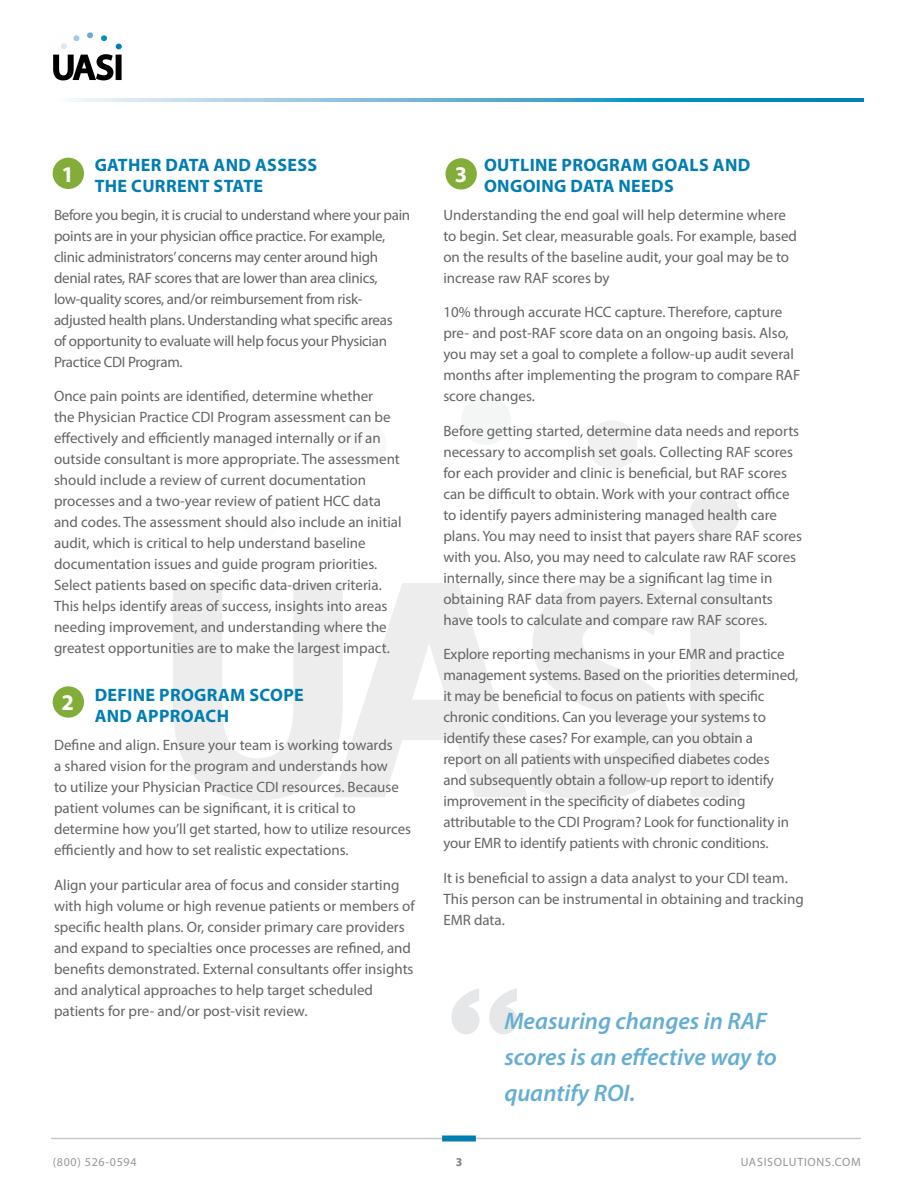
<style>
.page{position:relative;width:918px;height:1188px;background:#fff}
.page>*{position:absolute;margin:0;border:0;box-sizing:border-box;transform-origin:0 0}
.t1{font:italic 600 24px/36px "Myriad Pro";color:#65aed3}
.t2{font:700 22.5px "Myriad Pro";color:#fff}
.t3{font:700 18px/21px "Myriad Pro";letter-spacing:.02em;color:#007db1}
.t4{font:15px/21px "Myriad Pro";color:#636466}
.t5{font:15px/21px "Myriad Pro";letter-spacing:-.02em;color:#636466}
.t6{font:12px "Myriad Pro";letter-spacing:.06em;color:#939598}
.t7{font:700 12px "Myriad Pro";color:#808285}
</style>
<div class="page">
<hr style="left:51px;top:1138px;width:810px;height:1px;background:#c7c8ca">
<div style="left:442px;top:1136px;width:34px;height:6px;background:#007db1"></div>
<div style="left:690px;top:490px;width:50px;height:49px;background:#ededed;border-radius:50%"></div>
<svg style="left:588px;top:421px;width:49px;height:48px"></svg>
<svg style="left:462px;top:396px;width:49px;height:48px"></svg>
<svg style="left:173px;top:580px;width:567px;height:221px;fill:#ededed"></svg>
<svg style="left:451px;top:988px;width:66px;height:46px"></svg>
<div style="left:53px;top:158px;width:31px;height:31px;background:#81ad38;border-radius:50%"></div>
<div style="left:53px;top:686px;width:31px;height:32px;background:#81ad38;border-radius:50%"></div>
<div style="left:446px;top:158px;width:31px;height:32px;background:#81ad38;border-radius:50%"></div>
<svg style="left:53px;top:32px;width:69px;height:48px"></svg>
<svg style="left:74px;top:98px;width:790px;height:4px;background:#61b1d3"></svg>
<p class="t3" style="left:95px;top:154px;width:224px">GATHER DATA AND ASSESS<br>THE CURRENT STATE</p>
<p class="t5" style="left:54px;top:204px;width:358px">Before you begin, it is crucial to understand where your pain points are in your physician office practice. For example, clinic administrators’ concerns may center around high denial rates, RAF scores that are lower than area clinics, low-quality scores, and/or reimbursement from risk&shy;adjusted health plans. Understanding what specific areas<br>of opportunity to evaluate will help focus your Physician Practice CDI Program.</p>
<p class="t4" style="left:54px;top:386px;width:349px">Once pain points are identified, determine whether<br>the Physician Practice CDI Program assessment can be effectively and efficiently managed internally or if an outside consultant is more appropriate. The assessment should include a review of current documentation processes and a two-year review of patient HCC data and codes. The assessment should also include an initial audit, which is critical to help understand baseline documentation issues and guide program priorities.<br>Select patients based on specific data-driven criteria.<br>This helps identify areas of success, insights into areas needing improvement, and understanding where the greatest opportunities are to make the largest impact.</p>
<p class="t3" style="left:95px;top:684px;width:211px">DEFINE PROGRAM SCOPE<br>AND APPROACH</p>
<p class="t4" style="left:54px;top:734px;width:359px">Define and align. Ensure your team is working towards<br>a shared vision for the program and understands how<br>to utilize your Physician Practice CDI resources. Because patient volumes can be significant, it is critical to determine how you’ll get started, how to utilize resources efficiently and how to set realistic expectations.</p>
<p class="t4" style="left:54px;top:874px;width:362px">Align your particular area of focus and consider starting with high volume or high revenue patients or members of specific health plans. Or, consider primary care providers and expand to specialties once processes are refined, and benefits demonstrated. External consultants offer insights and analytical approaches to help target scheduled patients for pre- and/or post-visit review.</p>
<h2 class="t2" style="left:61px;top:160px;width:14px">1</h2>
<h2 class="t2" style="left:61px;top:688px;width:14px">2</h2>
<p class="t3" style="left:484px;top:154px;width:268px">OUTLINE PROGRAM GOALS AND<br>ONGOING DATA NEEDS</p>
<p class="t4" style="left:443px;top:204px;width:355px">Understanding the end goal will help determine where to begin. Set clear, measurable goals. For example, based on the results of the baseline audit, your goal may be to increase raw RAF scores by</p>
<p class="t4" style="left:443px;top:302px;width:358px">10% through accurate HCC capture. Therefore, capture pre- and post-RAF score data on an ongoing basis. Also, you may set a goal to complete a follow-up audit several months after implementing the program to compare RAF score changes.</p>
<p class="t4" style="left:443px;top:420px;width:360px">Before getting started, determine data needs and reports necessary to accomplish set goals. Collecting RAF scores for each provider and clinic is beneficial, but RAF scores can be difficult to obtain. Work with your contract office to identify payers administering managed health care plans. You may need to insist that payers share RAF scores with you. Also, you may need to calculate raw RAF scores internally, since there may be a significant lag time in obtaining RAF data from payers. External consultants have tools to calculate and compare raw RAF scores.</p>
<p class="t4" style="left:443px;top:644px;width:356px">Explore reporting mechanisms in your EMR and practice management systems. Based on the priorities determined, it may be beneficial to focus on patients with specific chronic conditions. Can you leverage your systems to identify these cases? For example, can you obtain a<br>report on all patients with unspecified diabetes codes<br>and subsequently obtain a follow-up report to identify improvement in the specificity of diabetes coding attributable to the CDI Program? Look for functionality in your EMR to identify patients with chronic conditions.</p>
<p class="t4" style="left:443px;top:867px;width:362px">It is beneficial to assign a data analyst to your CDI team.<br>This person can be instrumental in obtaining and tracking<br>EMR data.</p>
<h2 class="t2" style="left:455px;top:160px;width:14px">3</h2>
<h1 class="t1" style="left:504px;top:1003px;width:274px">Measuring changes in RAF scores is an effective way to quantify ROI.</h1>
<p class="t6" style="left:53px;top:1155px;width:85px">(800) 526-0594</p>
<p class="t7" style="left:456px;top:1154px;width:8px">3</p>
<p class="t6" style="left:741px;top:1155px;width:121px">UASISOLUTIONS.COM</p>
</div>
